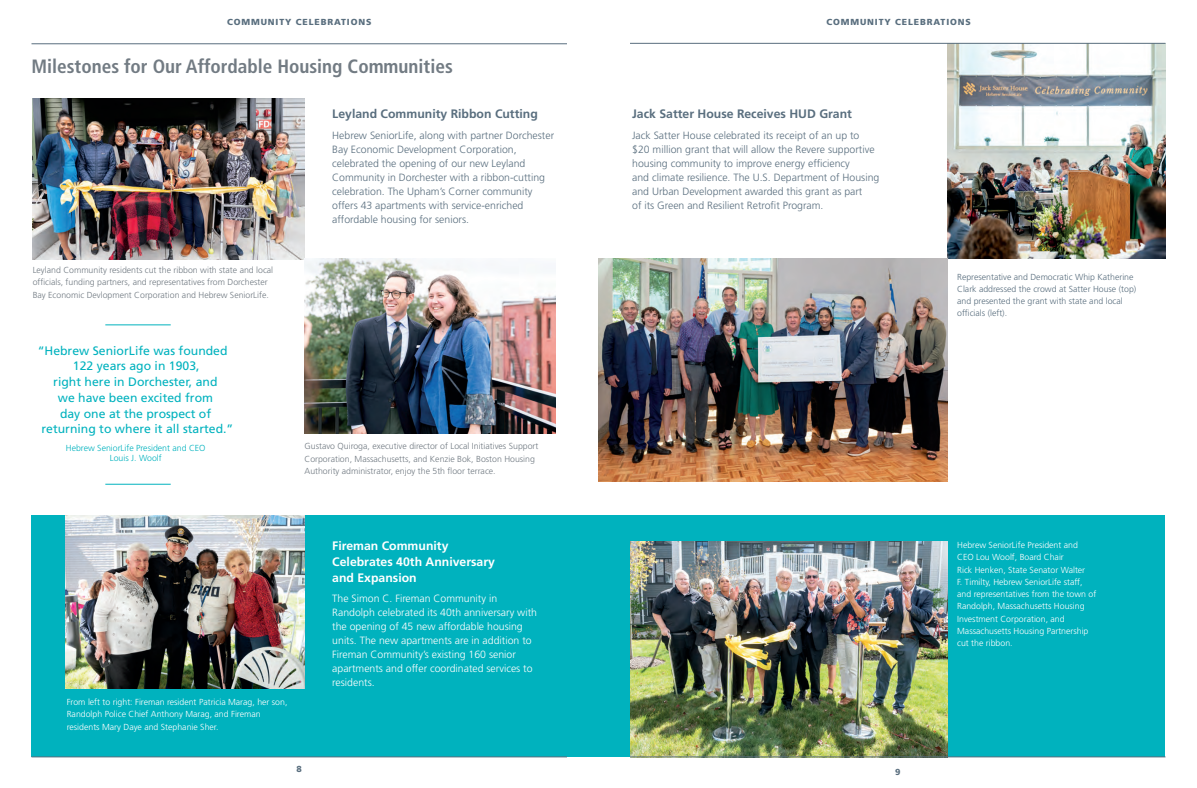
<style>
.page{position:relative;width:1197px;height:788px;background:#fff}
.page>*{position:absolute;margin:0;border:0;box-sizing:border-box;transform-origin:0 0}
.t1{font:700 condensed 19.25px "Frutiger LT Std";color:#727b83}
.t2{font:12.25px/15.8px "Frutiger LT Std";color:#00b2be;text-align:center}
.t3{font:700 12.25px "Frutiger LT Std";color:#596e7e}
.t4{font:700 12.25px/15.8px "Frutiger LT Std";color:#fff}
.t5{font:300 10.5px/14px "Frutiger LT Std";color:#596e7e}
.t6{font:300 10.5px/14px "Frutiger LT Std";color:#fff}
.t7{font:300 8.75px/12.2px "Frutiger LT Std";color:#fff}
.t8{font:300 8.75px/12.2px "Frutiger LT Std";color:#727b83}
.t9{font:300 8.75px/12.2px "Frutiger LT Std";color:#596e7e}
.t10{font:900 8.75px "Frutiger LT Std";letter-spacing:.1em;color:#596e7e}
.t11{font:300 8.75px/10.5px "Frutiger LT Std";color:#00b2be;text-align:center}
</style>
<div class="page">
<div style="left:32px;top:515px;width:1134px;height:241px;background:#00b2be"></div>
<hr style="left:32px;top:44px;width:535px;height:1px;background:#596e7e">
<hr style="left:32px;top:756px;width:535px;height:1px;background:#596e7e">
<img style="left:65px;top:515px;width:239px;height:173px">
<img style="left:32px;top:99px;width:272px;height:160px">
<img style="left:947px;top:44px;width:219px;height:214px">
<img style="left:598px;top:259px;width:349px;height:222px">
<img style="left:631px;top:541px;width:316px;height:215px">
<img style="left:304px;top:259px;width:252px;height:174px">
<hr style="left:105px;top:324px;width:66px;height:1px;background:#00b2be">
<hr style="left:105px;top:484px;width:66px;height:1px;background:#00b2be">
<hr style="left:630px;top:43px;width:536px;height:1px;background:#596e7e">
<hr style="left:630px;top:756px;width:536px;height:1px;background:#596e7e">
<p class="t10" style="left:227px;top:17px;width:146px">COMMUNITY CELEBRATIONS</p>
<h1 class="t1" style="left:32px;top:55px;width:423px">Milestones for Our Affordable Housing Communities</h1>
<p class="t3" style="left:332px;top:107px;width:207px">Leyland Community Ribbon Cutting</p>
<p class="t5" style="left:332px;top:128px;width:223px">Hebrew SeniorLife, along with partner Dorchester Bay Economic Development Corporation, celebrated the opening of our new Leyland Community in Dorchester with a ribbon-cutting celebration. The Upham’s Corner community offers 43 apartments with service-enriched affordable housing for seniors.</p>
<p class="t8" style="left:33px;top:264px;width:242px">Leyland Community residents cut the ribbon with state and local officials, funding partners, and representatives from Dorchester<br>Bay Economic Devlopment Corporation and Hebrew SeniorLife.</p>
<p class="t2" style="left:38px;top:342px;width:197px">“Hebrew SeniorLife was founded<br>122 years ago in 1903,<br>right here in Dorchester, and<br>we have been excited from<br>day one at the prospect of returning to where it all started.”</p>
<p class="t11" style="left:66px;top:442px;width:141px">Hebrew SeniorLife President and CEO<br>Louis J. Woolf</p>
<p class="t8" style="left:304px;top:440px;width:235px">Gustavo Quiroga, executive director of Local Initiatives Support<br>Corporation, Massachusetts, and Kenzie Bok, Boston Housing<br>Authority administrator, enjoy the 5th floor terrace.</p>
<p class="t7" style="left:67px;top:696px;width:222px">From left to right: Fireman resident Patricia Marag, her son,<br>Randolph Police Chief Anthony Marag, and Fireman residents Mary Daye and Stephanie Sher.</p>
<p class="t4" style="left:332px;top:538px;width:164px">Fireman Community<br>Celebrates 40th Anniversary and Expansion</p>
<p class="t6" style="left:332px;top:591px;width:206px">The Simon C. Fireman Community in Randolph celebrated its 40th anniversary with the opening of 45 new affordable housing units. The new apartments are in addition to Fireman Community’s existing 160 senior apartments and offer coordinated services to residents.</p>
<p class="t10" style="left:826px;top:17px;width:146px">COMMUNITY CELEBRATIONS</p>
<p class="t3" style="left:632px;top:107px;width:221px">Jack Satter House Receives HUD Grant</p>
<p class="t5" style="left:632px;top:128px;width:249px">Jack Satter House celebrated its receipt of an up to $20 million grant that will allow the Revere supportive housing community to improve energy efficiency<br>and climate resilience. The U.S. Department of Housing and Urban Development awarded this grant as part<br>of its Green and Resilient Retrofit Program.</p>
<p class="t9" style="left:957px;top:270px;width:181px">Representative and Democratic Whip Katherine Clark addressed the crowd at Satter House (top) and presented the grant with state and local officials (left).</p>
<p class="t7" style="left:957px;top:539px;width:141px">Hebrew SeniorLife President and<br>CEO Lou Woolf, Board Chair<br>Rick Henken, State Senator Walter<br>F. Timilty, Hebrew SeniorLife staff, and representatives from the town of<br>Randolph, Massachusetts Housing<br>Investment Corporation, and<br>Massachusetts Housing Partnership cut the ribbon.</p>
<p class="t10" style="left:297px;top:763px;width:7px">8</p>
<p class="t10" style="left:895px;top:766px;width:7px">9</p>
</div>
